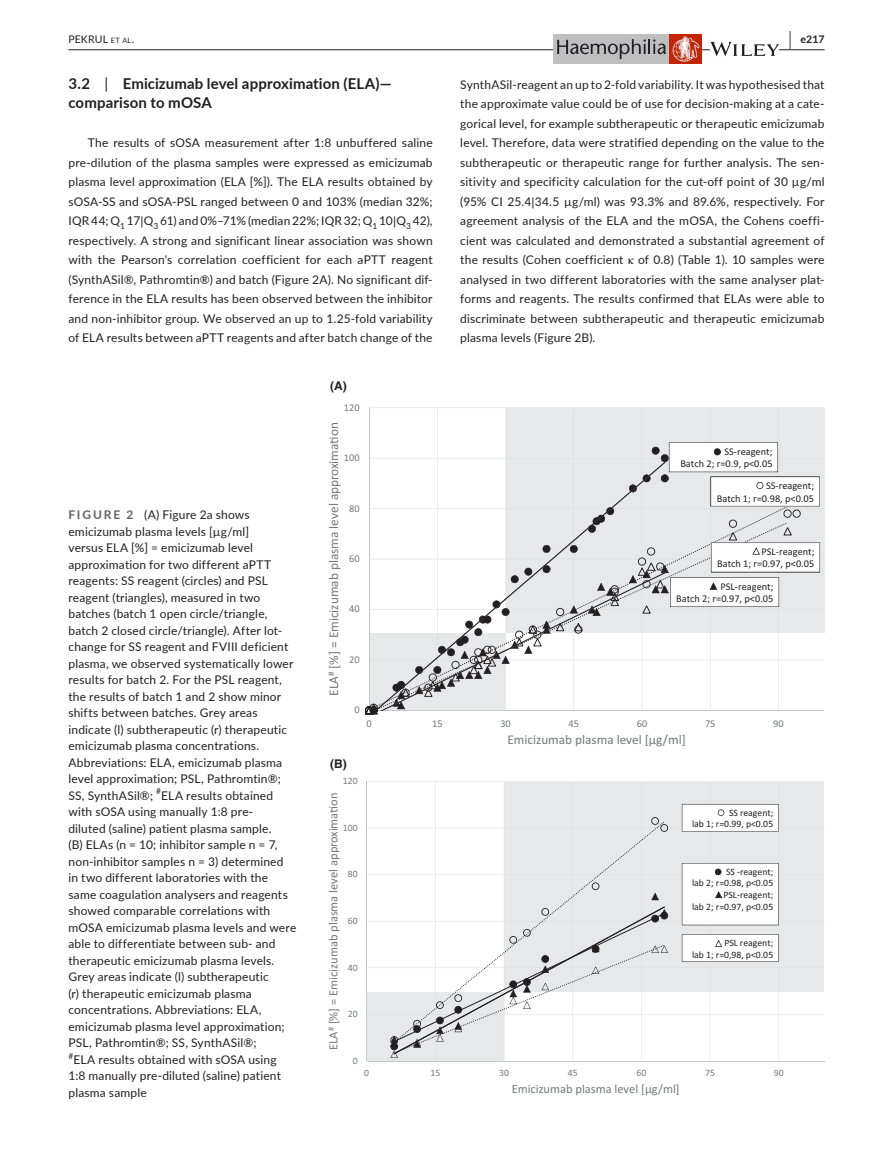
<style>
.page{position:relative;width:893px;height:1174px;background:#fff}
.page>*{position:absolute;margin:0;border:0;box-sizing:border-box;transform-origin:0 0}
.t1{font:700 15px/19.5px "Lato";letter-spacing:.005em;color:#231f20}
.t2{font:13.35px "Calibri";color:#76787b}
.t3{font:12.45px "Calibri";color:#76787b}
.t4{font:12px/16.5px "Lato";letter-spacing:.015em;color:#231f20;text-align:justify}
.t5{font:700 12px "Helvetica";color:#231f20}
.t6{font:10.5px "Lato";letter-spacing:.01em;color:#231f20}
.t7{font:700 10.5px "Lato";color:#231f20}
.t8{font:10.35px/12.5px "Calibri";color:#231f20;text-align:right}
.t9{font:10.35px "Calibri";color:#76787b}
.t10{font:9.75px/11.7px "Calibri";color:#231f20;text-align:right}
.t11{font:9.75px "Calibri";color:#76787b}
.t12{font:8.4px "Lato";color:#231f20}
.s1{font-size:7.35px}
.s2{font-size:19.5px}
.s3{font-weight:400}
.s4{font-family:"Arial Unicode MS"}
.s5{font-family:"STIX"}
.s6{font-weight:700;color:#636366}
</style>
<div class="page">
<hr style="left:68px;top:49px;width:756px;height:1px;background:#231f20">
<div style="left:553px;top:34px;width:149px;height:30px;background:#bfbfbf"></div>
<svg style="left:557px;top:39px;width:109px;height:20px"></svg>
<img style="left:669px;top:34px;width:33px;height:30px">
<svg style="left:710px;top:42px;width:69px;height:14px"></svg>
<div style="left:367px;top:991px;width:137px;height:69px;background:#e7e8e9"></div>
<div style="left:505px;top:782px;width:319px;height:209px;background:#e7e8e9"></div>
<hr style="left:367px;top:781px;width:457px;height:1px;background:#dcdddf">
<hr style="left:367px;top:827px;width:457px;height:1px;background:#dcdddf">
<hr style="left:367px;top:874px;width:457px;height:1px;background:#dcdddf">
<hr style="left:367px;top:921px;width:457px;height:1px;background:#dcdddf">
<hr style="left:367px;top:967px;width:457px;height:1px;background:#dcdddf">
<hr style="left:367px;top:1014px;width:457px;height:1px;background:#dcdddf">
<hr style="left:435px;top:781px;width:1px;height:280px;background:#dcdddf">
<hr style="left:504px;top:781px;width:1px;height:280px;background:#dcdddf">
<hr style="left:572px;top:781px;width:1px;height:280px;background:#dcdddf">
<hr style="left:641px;top:781px;width:1px;height:280px;background:#dcdddf">
<hr style="left:710px;top:781px;width:1px;height:280px;background:#dcdddf">
<hr style="left:778px;top:781px;width:1px;height:280px;background:#dcdddf">
<hr style="left:366px;top:781px;width:1px;height:280px;background:#c7c8ca">
<hr style="left:367px;top:1060px;width:457px;height:1px;background:#c7c8ca">
<svg style="left:651px;top:817px;width:17px;height:15px"></svg>
<svg style="left:394px;top:821px;width:270px;height:85px"></svg>
<svg style="left:390px;top:906px;width:278px;height:151px"></svg>
<div style="left:682px;top:804px;width:97px;height:27px;background:#fff"></div>
<div style="left:682px;top:863px;width:97px;height:62px;background:#fff"></div>
<div style="left:682px;top:934px;width:97px;height:27px;background:#fff"></div>
<div style="left:506px;top:408px;width:318px;height:225px;background:#e7e8e9"></div>
<hr style="left:369px;top:659px;width:455px;height:1px;background:#dcdddf">
<hr style="left:369px;top:609px;width:455px;height:1px;background:#dcdddf">
<hr style="left:369px;top:559px;width:455px;height:1px;background:#dcdddf">
<hr style="left:369px;top:508px;width:455px;height:1px;background:#dcdddf">
<hr style="left:369px;top:458px;width:455px;height:1px;background:#dcdddf">
<hr style="left:369px;top:407px;width:455px;height:1px;background:#dcdddf">
<hr style="left:437px;top:408px;width:1px;height:302px;background:#dcdddf">
<hr style="left:505px;top:408px;width:1px;height:302px;background:#dcdddf">
<hr style="left:573px;top:408px;width:1px;height:302px;background:#dcdddf">
<hr style="left:642px;top:408px;width:1px;height:302px;background:#dcdddf">
<hr style="left:710px;top:408px;width:1px;height:302px;background:#dcdddf">
<hr style="left:778px;top:408px;width:1px;height:302px;background:#dcdddf">
<hr style="left:369px;top:408px;width:1px;height:302px;background:#c7c8ca">
<hr style="left:369px;top:710px;width:455px;height:1px;background:#c7c8ca">
<svg style="left:365px;top:442px;width:455px;height:272px"></svg>
<p class="t6" style="left:68px;top:31px;width:67px">PEKRUL <span class="s1">et al</span>.</p>
<p class="t7" style="left:789px;top:31px;width:37px"><span class="s2">|</span> e217</p>
<p class="t1" style="left:68px;top:73px;width:325px">3.2 <span class="s3">|</span> Emicizumab level approximation (ELA)— comparison to mOSA</p>
<p class="t4" style="left:68px;top:132px;width:366px;line-height:19.5px;text-indent:20px">The results of sOSA measurement after 1:8 unbuffered saline pre-dilution of the plasma samples were expressed as emicizumab plasma level approximation (ELA [%]). The ELA results obtained by sOSA-SS and sOSA-PSL ranged between 0 and 103% (median 32%; IQR 44; Q<sub>1</sub> 17<span class="s4">∣</span>Q<sub>3</sub> 61) and 0%–71% (median 22%; IQR 32; Q<sub>1</sub> 10<span class="s4">∣</span>Q<sub>3</sub> 42), respectively. A strong and significant linear association was shown with the Pearson's correlation coefficient for each aPTT reagent (SynthASil®, Pathromtin®) and batch (Figure 2A). No significant dif&shy;ference in the ELA results has been observed between the inhibitor and non-inhibitor group. We observed an up to 1.25-fold variability of ELA results between aPTT reagents and after batch change of the</p>
<p class="t4" style="left:460px;top:74px;width:366px;line-height:19.5px">SynthASil-reagent an up to 2-fold variability. It was hypothesised that the approximate value could be of use for decision-making at a cate&shy;gorical level, for example subtherapeutic or therapeutic emicizumab level. Therefore, data were stratified depending on the value to the subtherapeutic or therapeutic range for further analysis. The sen&shy;sitivity and specificity calculation for the cut-off point of 30 µg/ml (95% CI 25.4<span class="s4">∣</span>34.5 µg/ml) was 93.3% and 89.6%, respectively. For agreement analysis of the ELA and the mOSA, the Cohens coeffi&shy;cient was calculated and demonstrated a substantial agreement of the results (Cohen coefficient <span class="s5">κ</span> of 0.8) (Table 1). 10 samples were analysed in two different laboratories with the same analyser plat&shy;forms and reagents. The results confirmed that ELAs were able to discriminate between subtherapeutic and therapeutic emicizumab plasma levels (Figure 2B).</p>
<p class="t5" style="left:330px;top:378px;width:18px">(A)</p>
<p class="t4" style="left:68px;top:506px;width:226px;text-align:left"><span class="s6">FIGURE 2</span> (A) Figure 2a shows emicizumab plasma levels [µg/ml]<br>versus ELA [%] = emicizumab level approximation for two different aPTT reagents: SS reagent (circles) and PSL reagent (triangles), measured in two batches (batch 1 open circle/triangle, batch 2 closed circle/triangle). After lot&shy;change for SS reagent and FVIII deficient plasma, we observed systematically lower results for batch 2. For the PSL reagent, the results of batch 1 and 2 show minor shifts between batches. Grey areas indicate (l) subtherapeutic (r) therapeutic emicizumab plasma concentrations.<br>Abbreviations: ELA, emicizumab plasma level approximation; PSL, Pathromtin®; SS, SynthASil®;</p>
<p class="t12" style="left:156px;top:785px;width:6px">#</p>
<p class="t4" style="left:68px;top:786px;width:229px;text-align:left;text-indent:93px">ELA results obtained with sOSA using manually 1:8 pre-<br>diluted (saline) patient plasma sample.<br>(B) ELAs (n = 10; inhibitor sample n = 7, non-inhibitor samples n = 3) determined<br>in two different laboratories with the same coagulation analysers and reagents showed comparable correlations with mOSA emicizumab plasma levels and were able to differentiate between sub- and therapeutic emicizumab plasma levels.<br>Grey areas indicate (l) subtherapeutic<br>(r) therapeutic emicizumab plasma concentrations. Abbreviations: ELA, emicizumab plasma level approximation; PSL, Pathromtin®; SS, SynthASil®;<br><sup>#</sup>ELA results obtained with sOSA using 1:8 manually pre-diluted (saline) patient plasma sample</p>
<p class="t9" style="left:344px;top:401px;width:17px">120</p>
<p class="t2" style="left:325px;top:695px;width:275px;rotate:-90deg">ELA<sup>#</sup> [%] = Emicizumab plasma level approxima on</p>
<p class="t9" style="left:344px;top:451px;width:17px">100</p>
<p class="t9" style="left:349px;top:501px;width:12px">80</p>
<p class="t9" style="left:349px;top:552px;width:12px">60</p>
<p class="t9" style="left:349px;top:602px;width:12px">40</p>
<p class="t9" style="left:349px;top:653px;width:12px">20</p>
<p class="t9" style="left:354px;top:703px;width:7px">0</p>
<p class="t8" style="left:680px;top:445px;width:94px">SS-reagent;<br>Batch 2; r=0.9, p&lt;0.05</p>
<p class="t8" style="left:717px;top:479px;width:99px">SS-reagent;<br>Batch 1; r=0.98, p&lt;0.05</p>
<p class="t8" style="left:717px;top:545px;width:99px">PSL-reagent;<br>Batch 1; r=0.97, p&lt;0.05</p>
<p class="t8" style="left:676px;top:580px;width:99px">PSL-reagent;<br>Batch 2; r=0.97, p&lt;0.05</p>
<p class="t9" style="left:367px;top:716px;width:7px">0</p>
<p class="t9" style="left:432px;top:716px;width:12px">15</p>
<p class="t9" style="left:500px;top:716px;width:12px">30</p>
<p class="t9" style="left:569px;top:716px;width:12px">45</p>
<p class="t9" style="left:637px;top:716px;width:12px">60</p>
<p class="t9" style="left:705px;top:716px;width:12px">75</p>
<p class="t9" style="left:773px;top:716px;width:12px">90</p>
<p class="t5" style="left:330px;top:757px;width:18px">(B)</p>
<p class="t11" style="left:343px;top:774px;width:16px">120</p>
<p class="t3" style="left:325px;top:1050px;width:259px;rotate:-90deg">ELA<sup>#</sup> [%] = Emicizumab plasma level approxima on</p>
<p class="t11" style="left:343px;top:821px;width:16px">100</p>
<p class="t11" style="left:348px;top:868px;width:11px">80</p>
<p class="t11" style="left:348px;top:914px;width:11px">60</p>
<p class="t11" style="left:348px;top:961px;width:11px">40</p>
<p class="t11" style="left:348px;top:1007px;width:11px">20</p>
<p class="t11" style="left:353px;top:1054px;width:6px">0</p>
<p class="t2" style="left:507px;top:731px;width:180px">Emicizumab plasma level [µg/ml]</p>
<p class="t10" style="left:692px;top:806px;width:83px">SS reagent;<br>lab 1; r=0.99, p&lt;0.05</p>
<p class="t10" style="left:692px;top:865px;width:83px">SS -reagent;<br>lab 2; r=0.98, p&lt;0.05<br>PSL-reagent;<br>lab 2; r=0.97, p&lt;0.05</p>
<p class="t10" style="left:692px;top:937px;width:83px">PSL reagent;<br>lab 1; r=0,98, p&lt;0.05</p>
<p class="t11" style="left:364px;top:1067px;width:6px">0</p>
<p class="t11" style="left:430px;top:1067px;width:11px">15</p>
<p class="t11" style="left:499px;top:1067px;width:11px">30</p>
<p class="t11" style="left:568px;top:1067px;width:11px">45</p>
<p class="t11" style="left:636px;top:1067px;width:11px">60</p>
<p class="t11" style="left:705px;top:1067px;width:11px">75</p>
<p class="t11" style="left:774px;top:1067px;width:11px">90</p>
<p class="t3" style="left:512px;top:1081px;width:170px">Emicizumab plasma level [µg/ml]</p>
</div>
